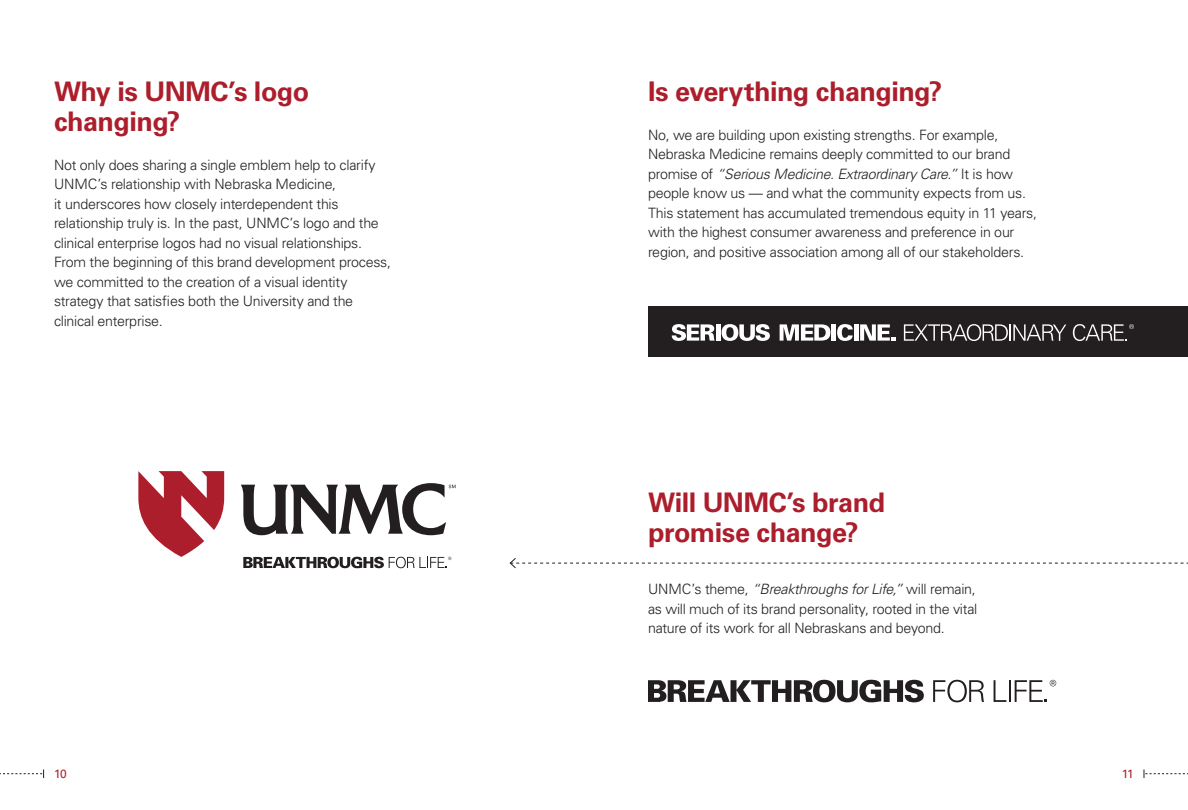
<style>
.page{position:relative;width:1188px;height:810px;background:#fff}
.page>*{position:absolute;margin:0;border:0;box-sizing:border-box;transform-origin:0 0}
.t1{font:700 27px/30px "Univers LT Std";letter-spacing:-.02em;color:#ac1e2c}
.t2{font:300 14.25px/19.5px "Univers LT Std";letter-spacing:-.02em;color:#231f20}
.t3{font:12px "Univers LT Std";color:#ac1e2c}
.s1{font-style:italic}
</style>
<div class="page">
<svg style="left:0;top:770px;width:44px;height:8px"></svg>
<svg style="left:1144px;top:770px;width:44px;height:8px"></svg>
<svg style="left:138px;top:471px;width:86px;height:86px"></svg>
<svg style="left:241px;top:483px;width:215px;height:52px"></svg>
<svg style="left:243px;top:557px;width:208px;height:11px"></svg>
<svg style="left:648px;top:680px;width:276px;height:22px"></svg>
<svg style="left:933px;top:680px;width:51px;height:22px"></svg>
<svg style="left:994px;top:680px;width:12px;height:22px"></svg>
<hr style="left:1009px;top:680px;width:2px;height:22px;background:#231f20">
<svg style="left:1015px;top:680px;width:41px;height:22px"></svg>
<svg style="left:509px;top:558px;width:679px;height:11px"></svg>
<div style="left:648px;top:306px;width:540px;height:51px;background:#231f20"></div>
<svg style="left:672px;top:324px;width:43px;height:17px"></svg>
<hr style="left:716px;top:324px;width:4px;height:17px;background:#fff">
<svg style="left:722px;top:324px;width:48px;height:17px"></svg>
<svg style="left:780px;top:324px;width:50px;height:17px"></svg>
<hr style="left:832px;top:324px;width:4px;height:17px;background:#fff">
<svg style="left:837px;top:324px;width:16px;height:17px"></svg>
<hr style="left:854px;top:324px;width:4px;height:17px;background:#fff">
<svg style="left:860px;top:324px;width:35px;height:17px"></svg>
<svg style="left:904px;top:324px;width:162px;height:17px"></svg>
<svg style="left:1073px;top:324px;width:61px;height:17px"></svg>
<h1 class="t1" style="left:54px;top:76px;width:257px">Why is UNMC’s logo changing?</h1>
<p class="t2" style="left:54px;top:155px;width:339px">Not only does sharing a single emblem help to clarify UNMC’s relationship with Nebraska Medicine,<br>it underscores how closely interdependent this relationship truly is. In the past, UNMC’s logo and the clinical enterprise logos had no visual relationships.<br>From the beginning of this brand development process, we committed to the creation of a visual identity strategy that satisfies both the University and the clinical enterprise.</p>
<h1 class="t1" style="left:648px;top:76px;width:296px">Is everything changing?</h1>
<p class="t2" style="left:648px;top:125px;width:391px">No, we are building upon existing strengths. For example, Nebraska Medicine remains deeply committed to our brand promise of <span class="s1">“Serious Medicine. Extraordinary Care.”</span> It is how people know us — and what the community expects from us.<br>This statement has accumulated tremendous equity in 11 years, with the highest consumer awareness and preference in our region, and positive association among all of our stakeholders.</p>
<h1 class="t1" style="left:648px;top:488px;width:239px">Will UNMC’s brand promise change?</h1>
<p class="t2" style="left:648px;top:580px;width:331px;text-align:justify">UNMC’s theme, <span class="s1">“Breakthroughs for Life,”</span> will remain, as will much of its brand personality, rooted in the vital nature of its work for all Nebraskans and beyond.</p>
<p class="t3" style="left:54px;top:767px;width:14px">10</p>
<p class="t3" style="left:1122px;top:767px;width:14px">11</p>
</div>
